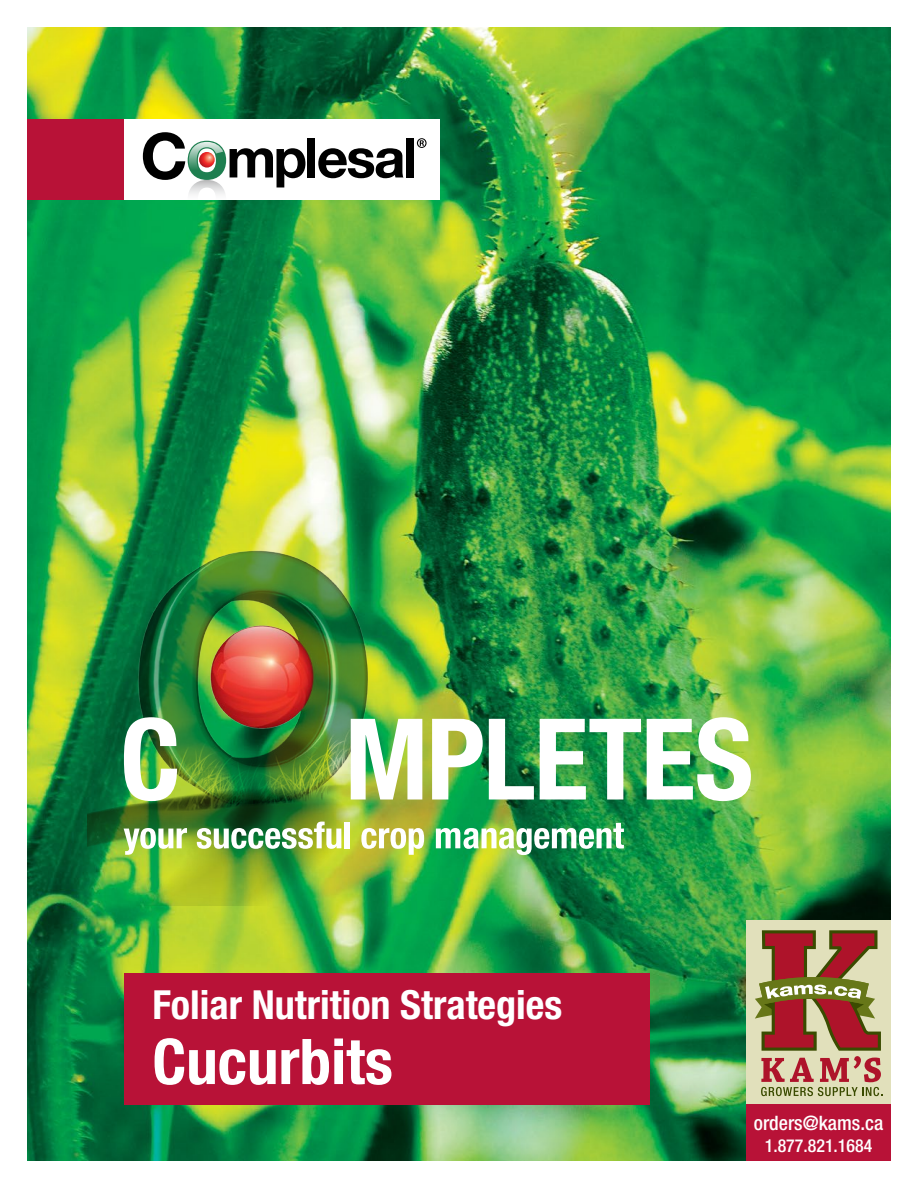
<style>
.page{position:relative;width:918px;height:1188px;background:#fff}
.page>*{position:absolute;margin:0;border:0;box-sizing:border-box;transform-origin:0 0}
.t1{font:700 condensed 63.15px "Helvetica Neue LT Pro";color:#fff}
.t2{font:700 condensed 40.2px "Helvetica Neue LT Pro";color:#fff}
.t3{font:500 condensed 19.95px "Helvetica Neue LT Pro";color:#fff}
.t4{font:500 condensed 18px "Helvetica Neue LT Pro";color:#fff}
</style>
<div class="page">
<img style="left:27px;top:27px;width:864px;height:1134px">
<div style="left:124px;top:119px;width:316px;height:81px;background:#fff"></div>
<svg style="left:143px;top:132px;width:162px;height:62px"></svg>
<div style="left:308px;top:138px;width:7px;height:39px;background:#000"></div>
<svg style="left:318px;top:148px;width:85px;height:30px"></svg>
<div style="left:406px;top:138px;width:8px;height:39px;background:#000"></div>
<svg style="left:417px;top:138px;width:10px;height:10px"></svg>
<div style="left:27px;top:119px;width:97px;height:81px;background:#b81237"></div>
<div style="left:746px;top:920px;width:145px;height:197px;background:#e1e0bb"></div>
<div style="left:746px;top:1105px;width:145px;height:56px;background:#b81237"></div>
<svg style="left:755px;top:930px;width:127px;height:166px"></svg>
<img style="left:87px;top:399px;width:496px;height:507px">
<svg style="left:124px;top:828px;width:63px;height:27px"></svg>
<img style="left:197px;top:822px;width:144px;height:27px">
<div style="left:345px;top:822px;width:5px;height:26px;background:#fff"></div>
<svg style="left:361px;top:828px;width:63px;height:27px"></svg>
<img style="left:436px;top:823px;width:188px;height:32px">
<img style="left:124px;top:717px;width:53px;height:84px">
<svg style="left:351px;top:719px;width:71px;height:81px"></svg>
<svg style="left:432px;top:719px;width:51px;height:81px"></svg>
<svg style="left:489px;top:719px;width:45px;height:81px"></svg>
<svg style="left:540px;top:719px;width:101px;height:81px"></svg>
<svg style="left:647px;top:717px;width:104px;height:84px"></svg>
<div style="left:124px;top:974px;width:525px;height:131px;background:#b81237"></div>
<p class="t2" style="left:152px;top:980px;width:411px">Foliar Nutrition Strategies</p>
<p class="t1" style="left:152px;top:1024px;width:242px">Cucurbits</p>
<p class="t3" style="left:754px;top:1111px;width:131px">orders@kams.ca</p>
<p class="t4" style="left:765px;top:1135px;width:109px">1.877.821.1684</p>
</div>
